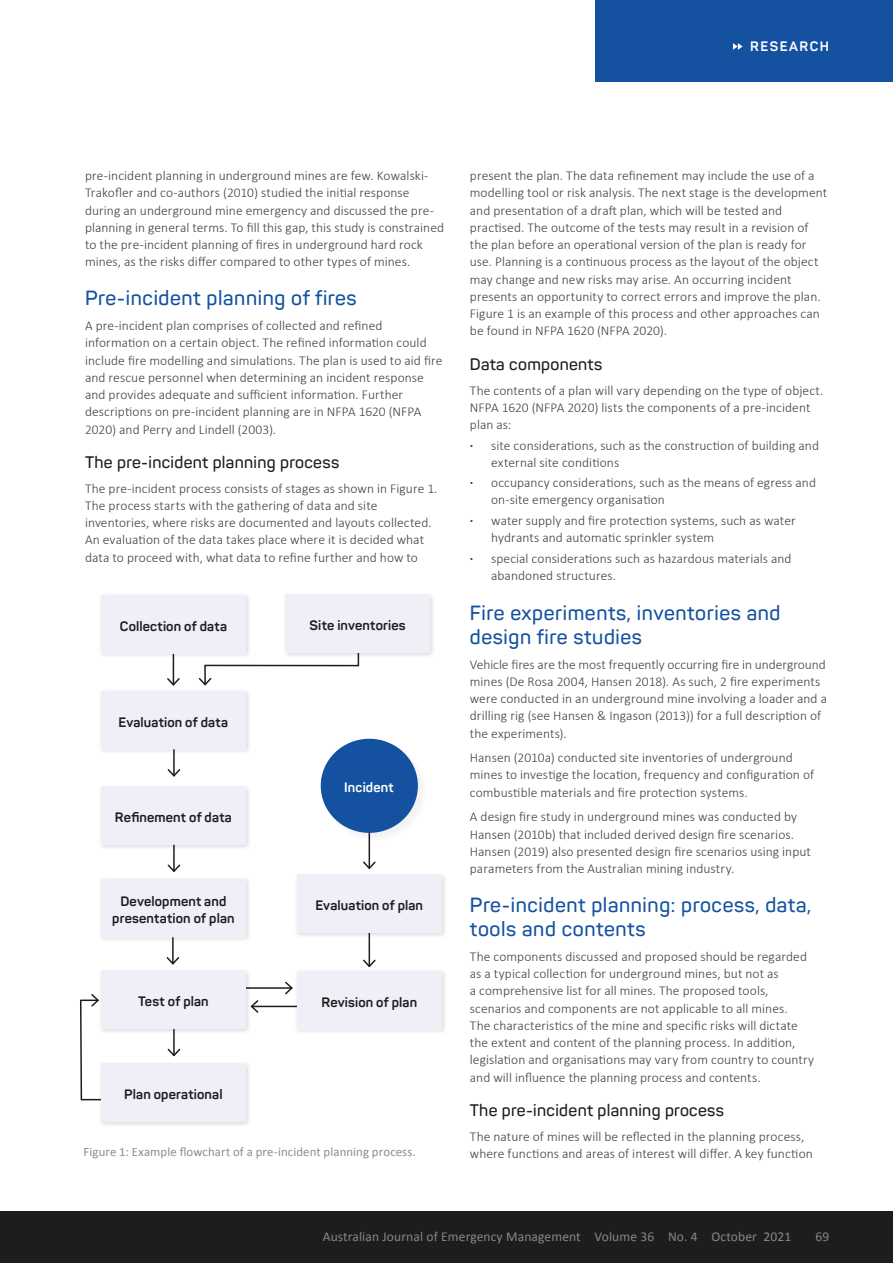
<style>
.page{position:relative;width:893px;height:1263px;background:#fff}
.page>*{position:absolute;margin:0;border:0;box-sizing:border-box;transform-origin:0 0}
.Heading_2_-_Research{font:600 20.25px/24px "Panton";letter-spacing:.03em;color:#1452a1}
.Heading_3{font:600 16.5px "Panton";letter-spacing:.02em;color:#1d1d1f}
.Body{font:300 13.5px/17.2px "Calibri";letter-spacing:.005em;color:#414042}
.Bullet_level_1{font:300 13.5px/17.2px "Calibri";letter-spacing:.005em;color:#414042}
.Body-2{font:700 13.5px/17.2px "Panton";letter-spacing:.01em;color:#1d1d1f;text-align:center}
.Body_before_bullet{font:300 13.5px/17.2px "Calibri";letter-spacing:.005em;color:#414042}
.t1{font:13.5px "Calibri";letter-spacing:.01em;color:#868788}
.Body-3{font:700 13.5px "Panton";letter-spacing:.11em;color:#fff}
.Body-4{font:700 13.5px "Panton";letter-spacing:.01em;color:#fff}
.FigureName{font:12.75px "Calibri";letter-spacing:.01em;color:#8a8c8e}
.s1{font-weight:700}
</style>
<div class="page">
<div style="left:596px;top:0;width:297px;height:81px;background:#1452a1"></div>
<svg style="left:733px;top:43px;width:10px;height:7px"></svg>
<div style="left:0;top:1212px;width:893px;height:51px;background:#1d1d1f"></div>
<svg style="left:80px;top:994px;width:18px;height:107px"></svg>
<div style="left:98px;top:1060px;width:154px;height:67px;background:#000;opacity:.15"></div>
<div style="left:101px;top:1063px;width:145px;height:58px;background:#eeeff7"></div>
<svg style="left:198px;top:659px;width:162px;height:27px"></svg>
<div style="left:98px;top:688px;width:154px;height:67px;background:#000;opacity:.15"></div>
<div style="left:101px;top:691px;width:145px;height:58px;background:#eeeff7"></div>
<hr style="left:173px;top:750px;width:2px;height:26px;background:#1d1d1f">
<svg style="left:167px;top:768px;width:14px;height:9px"></svg>
<div style="left:98px;top:783px;width:154px;height:67px;background:#000;opacity:.15"></div>
<div style="left:101px;top:786px;width:145px;height:58px;background:#eeeff7"></div>
<hr style="left:173px;top:845px;width:2px;height:26px;background:#1d1d1f">
<svg style="left:167px;top:863px;width:14px;height:9px"></svg>
<div style="left:98px;top:876px;width:154px;height:67px;background:#000;opacity:.15"></div>
<div style="left:101px;top:879px;width:145px;height:58px;background:#eeeff7"></div>
<hr style="left:172px;top:938px;width:2px;height:26px;background:#1d1d1f">
<svg style="left:166px;top:955px;width:14px;height:10px"></svg>
<hr style="left:236px;top:987px;width:56px;height:2px;background:#1d1d1f">
<svg style="left:284px;top:981px;width:9px;height:14px"></svg>
<hr style="left:252px;top:1006px;width:65px;height:1px;background:#1d1d1f">
<svg style="left:252px;top:1000px;width:8px;height:13px"></svg>
<hr style="left:369px;top:811px;width:1px;height:57px;background:#1d1d1f">
<svg style="left:363px;top:860px;width:13px;height:9px"></svg>
<hr style="left:369px;top:932px;width:1px;height:34px;background:#1d1d1f">
<svg style="left:363px;top:958px;width:13px;height:10px"></svg>
<div style="left:294px;top:968px;width:154px;height:67px;background:#000;opacity:.15"></div>
<div style="left:297px;top:971px;width:145px;height:58px;background:#eeeff7"></div>
<div style="left:294px;top:871px;width:154px;height:67px;background:#000;opacity:.15"></div>
<div style="left:297px;top:874px;width:145px;height:58px;background:#eeeff7"></div>
<div style="left:322px;top:740px;width:106px;height:103px;background:#fff"></div>
<div style="left:321px;top:739px;width:97px;height:94px;background:#1452a1;border-radius:50%"></div>
<div style="left:98px;top:968px;width:154px;height:67px;background:#000;opacity:.15"></div>
<div style="left:101px;top:971px;width:145px;height:58px;background:#eeeff7"></div>
<hr style="left:173px;top:1029px;width:2px;height:26px;background:#1d1d1f">
<svg style="left:167px;top:1047px;width:14px;height:10px"></svg>
<hr style="left:173px;top:654px;width:1px;height:31px;background:#1d1d1f">
<svg style="left:167px;top:677px;width:13px;height:9px"></svg>
<div style="left:98px;top:592px;width:154px;height:67px;background:#000;opacity:.15"></div>
<div style="left:101px;top:595px;width:145px;height:58px;background:#eeeff7"></div>
<div style="left:282px;top:592px;width:154px;height:67px;background:#000;opacity:.15"></div>
<div style="left:285px;top:595px;width:145px;height:58px;background:#eeeff7"></div>
<p class="Body-3" style="left:750px;top:38px;width:80px">RESEARCH</p>
<p class="Body" style="left:85px;top:167px;width:361px">pre-incident planning in underground mines are few. Kowalski-Trakofler and co-authors (2010) studied the initial response during an underground mine emergency and discussed the pre&shy;planning in general terms. To fill this gap, this study is constrained to the pre-incident planning of fires in underground hard rock mines, as the risks differ compared to other types of mines.</p>
<p class="Heading_2_-_Research" style="left:85px;top:286px;width:273px">Pre-incident planning of fires</p>
<p class="Body" style="left:85px;top:317px;width:359px">A pre-incident plan comprises of collected and refined information on a certain object. The refined information could include fire modelling and simulations. The plan is used to aid fire and rescue personnel when determining an incident response and provides adequate and sufficient information. Further descriptions on pre-incident planning are in NFPA 1620 (NFPA 2020) and Perry and Lindell (2003).</p>
<h3 class="Heading_3" style="left:85px;top:452px;width:256px">The pre-incident planning process</h3>
<p class="Body" style="left:85px;top:479px;width:354px">The pre-incident process consists of stages as shown in Figure 1.<br>The process starts with the gathering of data and site inventories, where risks are documented and layouts collected.<br>An evaluation of the data takes place where it is decided what data to proceed with, what data to refine further and how to</p>
<p class="Body-2" style="left:120px;top:617px;width:109px">Collection of data</p>
<p class="Body-2" style="left:310px;top:617px;width:98px">Site inventories</p>
<p class="Body-2" style="left:119px;top:713px;width:111px">Evaluation of data</p>
<p class="Body-2" style="left:115px;top:809px;width:119px">Refinement of data</p>
<p class="Body-2" style="left:112px;top:892px;width:124px">Development and presentation of plan</p>
<p class="Body-2" style="left:138px;top:993px;width:72px">Test of plan</p>
<p class="Body-2" style="left:124px;top:1085px;width:100px">Plan operational</p>
<p class="Body-4" style="left:344px;top:779px;width:51px">Incident</p>
<p class="Body-2" style="left:316px;top:897px;width:109px">Evaluation of plan</p>
<p class="Body-2" style="left:321px;top:993px;width:97px">Revision of plan</p>
<p class="Body" style="left:470px;top:167px;width:359px">present the plan. The data refinement may include the use of a modelling tool or risk analysis. The next stage is the development and presentation of a draft plan, which will be tested and practised. The outcome of the tests may result in a revision of the plan before an operational version of the plan is ready for use. Planning is a continuous process as the layout of the object may change and new risks may arise. An occurring incident presents an opportunity to correct errors and improve the plan.<br>Figure 1 is an example of this process and other approaches can be found in NFPA 1620 (NFPA 2020).</p>
<h3 class="Heading_3" style="left:470px;top:354px;width:134px">Data components</h3>
<p class="Body_before_bullet" style="left:470px;top:381px;width:355px">The contents of a plan will vary depending on the type of object.<br>NFPA 1620 (NFPA 2020) lists the components of a pre-incident plan as:</p>
<p class="Bullet_level_1" style="left:491px;top:436px;width:329px;text-indent:-21px"><span class="s1">·</span> site considerations, such as the construction of building and external site conditions</p>
<p class="Bullet_level_1" style="left:491px;top:474px;width:326px;text-indent:-21px"><span class="s1">·</span> occupancy considerations, such as the means of egress and on-site emergency organisation</p>
<p class="Bullet_level_1" style="left:491px;top:512px;width:306px;text-indent:-21px"><span class="s1">·</span> water supply and fire protection systems, such as water hydrants and automatic sprinkler system</p>
<p class="Bullet_level_1" style="left:491px;top:549px;width:302px;text-indent:-21px"><span class="s1">·</span> special considerations such as hazardous materials and abandoned structures.</p>
<p class="Heading_2_-_Research" style="left:470px;top:600px;width:312px">Fire experiments, inventories and design fire studies</p>
<p class="Body" style="left:470px;top:655px;width:359px">Vehicle fires are the most frequently occurring fire in underground mines (De Rosa 2004, Hansen 2018). As such, 2 fire experiments were conducted in an underground mine involving a loader and a drilling rig (see Hansen &amp; Ingason (2013)) for a full description of the experiments).</p>
<p class="Body" style="left:470px;top:749px;width:346px">Hansen (2010a) conducted site inventories of underground mines to investige the location, frequency and configuration of combustible materials and fire protection systems.</p>
<p class="Body" style="left:470px;top:808px;width:343px">A design fire study in underground mines was conducted by Hansen (2010b) that included derived design fire scenarios.<br>Hansen (2019) also presented design fire scenarios using input parameters from the Australian mining industry.</p>
<p class="Heading_2_-_Research" style="left:470px;top:893px;width:343px">Pre-incident planning: process, data, tools and contents</p>
<p class="Body" style="left:470px;top:947px;width:346px">The components discussed and proposed should be regarded as a typical collection for underground mines, but not as<br>a comprehensive list for all mines. The proposed tools, scenarios and components are not applicable to all mines.<br>The characteristics of the mine and specific risks will dictate the extent and content of the planning process. In addition, legislation and organisations may vary from country to country and will influence the planning process and contents.</p>
<h3 class="Heading_3" style="left:470px;top:1100px;width:256px">The pre-incident planning process</h3>
<p class="Body" style="left:470px;top:1127px;width:336px">The nature of mines will be reflected in the planning process,</p>
<p class="FigureName" style="left:84px;top:1142px;width:334px">Figure 1: Example flowchart of a pre-incident planning process.</p>
<p class="Body" style="left:470px;top:1144px;width:344px">where functions and areas of interest will differ. A key function</p>
<p class="t1" style="left:323px;top:1227px;width:470px">Australian Journal of Emergency Management Volume 36 No. 4 October 2021</p>
<p class="t1" style="left:815px;top:1227px;width:15px">69</p>
</div>
